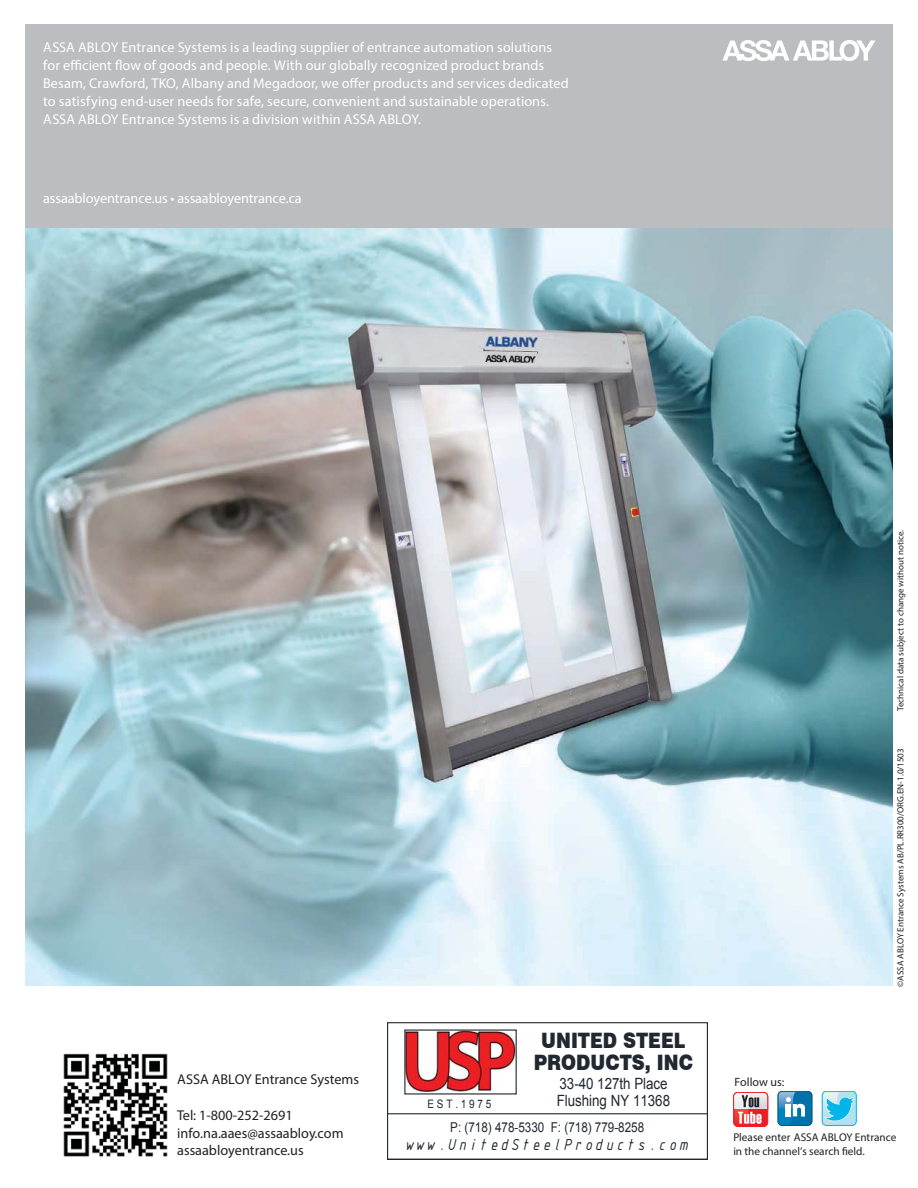
<style>
.page{position:relative;width:918px;height:1188px;background:#fff}
.page>*{position:absolute;margin:0;border:0;box-sizing:border-box;transform-origin:0 0}
.t1{font:900 21.3px/22px "Swiss 721 BT";color:#212831;text-align:center;scale:.86 1}
.t2{font:17.25px "ISOCTEUR Italic";color:#212831;scale:.86 1}
.t3{font:15.6px/16.6px "Arial";color:#212831;scale:.86 1}
.t4{font:14.25px/18px "ASSA Vesta";letter-spacing:.005em;color:#fff}
.t5{font:300 14.25px/17.5px "ASSA Vesta";color:#231f20}
.t6{font:14.25px "ASSA Vesta";color:#231f20}
.t7{font:13.65px "Arial";color:#212831;scale:.86 1}
.t8{font:300 12px "ASSA Vesta";color:#231f20}
.t9{font:11.7px "Arial";color:#212831;scale:.86 1}
.t10{font:300 11.25px/13.5px "ASSA Vesta";color:#231f20}
.t11{font:300 9px "ASSA Vesta";color:#231f20}
.s1{font-style:italic}
</style>
<div class="page">
<img style="left:25px;top:227px;width:867px;height:759px">
<div style="left:25px;top:24px;width:867px;height:203px;background:#bbbdc0"></div>
<svg style="left:722px;top:40px;width:153px;height:21px"></svg>
<div style="left:733px;top:1092px;width:35px;height:35px;border:1px solid #ed1c24;border-radius:4px"></div>
<svg style="left:733px;top:1092px;width:35px;height:34px"></svg>
<div style="left:778px;top:1091px;width:34px;height:34px;background:#0072a9;border-radius:4px"></div>
<div style="left:778px;top:1091px;width:34px;height:35px;border:1px solid #00577c;border-radius:4px"></div>
<svg style="left:779px;top:1092px;width:26px;height:33px"></svg>
<div style="left:822px;top:1091px;width:35px;height:35px;border:1px solid #00b6e8;border-radius:4px"></div>
<svg style="left:823px;top:1092px;width:33px;height:33px"></svg>
<img style="left:63px;top:1053px;width:105px;height:104px">
<img style="left:406px;top:1031px;width:109px;height:62px">
<div style="left:387px;top:1022px;width:321px;height:138px;border:1px solid #212831"></div>
<hr style="left:388px;top:1113px;width:319px;height:1px;background:#212831">
<hr style="left:388px;top:1159px;width:319px;height:1px;background:#212831">
<p class="t4" style="left:43px;top:39px;width:527px">ASSA ABLOY Entrance Systems is a leading supplier of entrance automation solutions for efficient flow of goods and people. With our globally recognized product brands Besam, Crawford, TKO, Albany and Megadoor, we offer products and services dedicated to satisfying end-user needs for safe, secure, convenient and sustainable operations.<br>ASSA ABLOY Entrance Systems is a division within ASSA ABLOY.</p>
<p class="t4" style="left:43px;top:190px;width:260px">assaabloyentrance.us • assaabloyentrance.ca</p>
<p class="t6" style="left:177px;top:1074px;width:184px">ASSA ABLOY Entrance Systems</p>
<p class="t5" style="left:177px;top:1108px;width:168px">Tel: 1-800-252-2691 info.na.aaes@assaabloy.com assaabloyentrance.us</p>
<h1 class="t1" style="left:534px;top:1029px;width:187px">UNITED STEEL<br>PRODUCTS, INC</h1>
<p class="t3" style="left:557px;top:1075px;width:133px">33-40 127th Place<br>Flushing NY 11368</p>
<p class="t9" style="left:427px;top:1097px;width:76px">E S T . 1 9 7 5</p>
<p class="t7" style="left:450px;top:1120px;width:227px">P: (718) 478-5330 F: (718) 779-8258</p>
<p class="t2" style="left:405px;top:1139px;width:331px">www.UnitedSteelProducts.com</p>
<p class="t11" style="left:897px;top:711px;width:182px;rotate:-90deg">Technical data subject to change without notice.</p>
<p class="t8" style="left:735px;top:1077px;width:51px">Follow us:</p>
<p class="t11" style="left:897px;top:987px;width:240px;rotate:-90deg">©ASSA ABLOY Entrance Systems AB/PL.RR300/ORG.EN-1.0/1503</p>
<p class="t10" style="left:733px;top:1132px;width:165px">Please enter <span class="s1">ASSA ABLOY Entrance </span>in the channel’s search field.</p>
</div>
